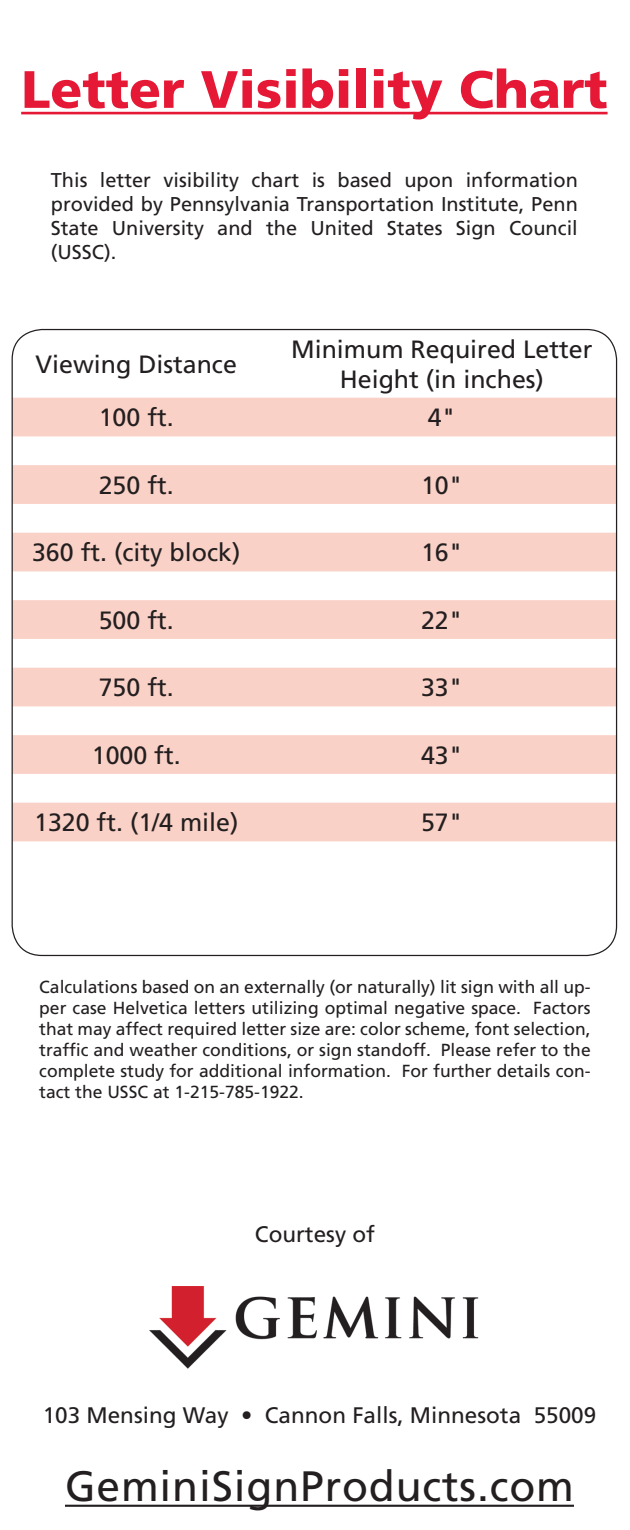
<style>
.page{position:relative;width:630px;height:1530px;background:#fff}
.page>*{position:absolute;margin:0;border:0;box-sizing:border-box;transform-origin:0 0}
.t1{font:900 52.5px "Frutiger LT Std";color:#e51836}
.t2{font:42.5px "Frutiger LT Std";letter-spacing:.02em;color:#231f20}
.Paragraph_Style_1{font:25px/30px "Frutiger LT Std";color:#231f20;text-align:center}
.t3{font:22.5px "Frutiger LT Std";color:#231f20}
.t4{font:20px/24px "Frutiger LT Std";color:#231f20;text-align:justify}
.t5{font:17.5px/21px "Frutiger LT Std";color:#231f20;text-align:justify}
</style>
<div class="page">
<img style="left:149px;top:1286px;width:330px;height:83px">
<hr style="left:65px;top:1505px;width:509px;height:2px;background:#231f20">
<svg style="left:14px;top:398px;width:601px;height:443px;fill:#fad1c6"></svg>
<hr style="left:21px;top:112px;width:587px;height:2px;background:#e51836">
<p class="t1" style="left:21px;top:58px;width:588px">Letter Visibility Chart</p>
<p class="t4" style="left:51px;top:168px;width:529px">This letter visibility chart is based upon information provided by Pennsylvania Transportation Institute, Penn State University and the United States Sign Council (USSC).</p>
<p class="Paragraph_Style_1" style="left:36px;top:349px;width:203px">Viewing Distance</p>
<p class="Paragraph_Style_1" style="left:291px;top:334px;width:303px">Minimum Required Letter<br>Height (in inches)</p>
<p class="Paragraph_Style_1" style="left:99px;top:403px;width:77px">100 ft.</p>
<p class="Paragraph_Style_1" style="left:428px;top:403px;width:29px">4"</p>
<p class="Paragraph_Style_1" style="left:99px;top:470px;width:77px">250 ft.</p>
<p class="Paragraph_Style_1" style="left:421px;top:470px;width:43px">10"</p>
<p class="Paragraph_Style_1" style="left:32px;top:538px;width:210px">360 ft. (city block)</p>
<p class="Paragraph_Style_1" style="left:421px;top:538px;width:43px">16"</p>
<p class="Paragraph_Style_1" style="left:99px;top:605px;width:77px">500 ft.</p>
<p class="Paragraph_Style_1" style="left:421px;top:605px;width:43px">22"</p>
<p class="Paragraph_Style_1" style="left:99px;top:673px;width:77px">750 ft.</p>
<p class="Paragraph_Style_1" style="left:421px;top:673px;width:43px">33"</p>
<p class="Paragraph_Style_1" style="left:92px;top:740px;width:90px">1000 ft.</p>
<p class="Paragraph_Style_1" style="left:421px;top:740px;width:43px">43"</p>
<p class="Paragraph_Style_1" style="left:34px;top:808px;width:206px">1320 ft. (1/4 mile)</p>
<p class="Paragraph_Style_1" style="left:421px;top:808px;width:43px">57"</p>
<p class="t5" style="left:39px;top:976px;width:553px">Calculations based on an externally (or naturally) lit sign with all up&shy;per case Helvetica letters utilizing optimal negative space. Factors that may affect required letter size are: color scheme, font selection, traffic and weather conditions, or sign standoff. Please refer to the complete study for additional information. For further details con&shy;tact the USSC at 1-215-785-1922.</p>
<p class="t3" style="left:255px;top:1221px;width:122px">Courtesy of</p>
<p class="t3" style="left:43px;top:1402px;width:555px">103 Mensing Way • Cannon Falls, Minnesota 55009</p>
<p class="t2" style="left:65px;top:1462px;width:510px">GeminiSignProducts.com</p>
</div>
